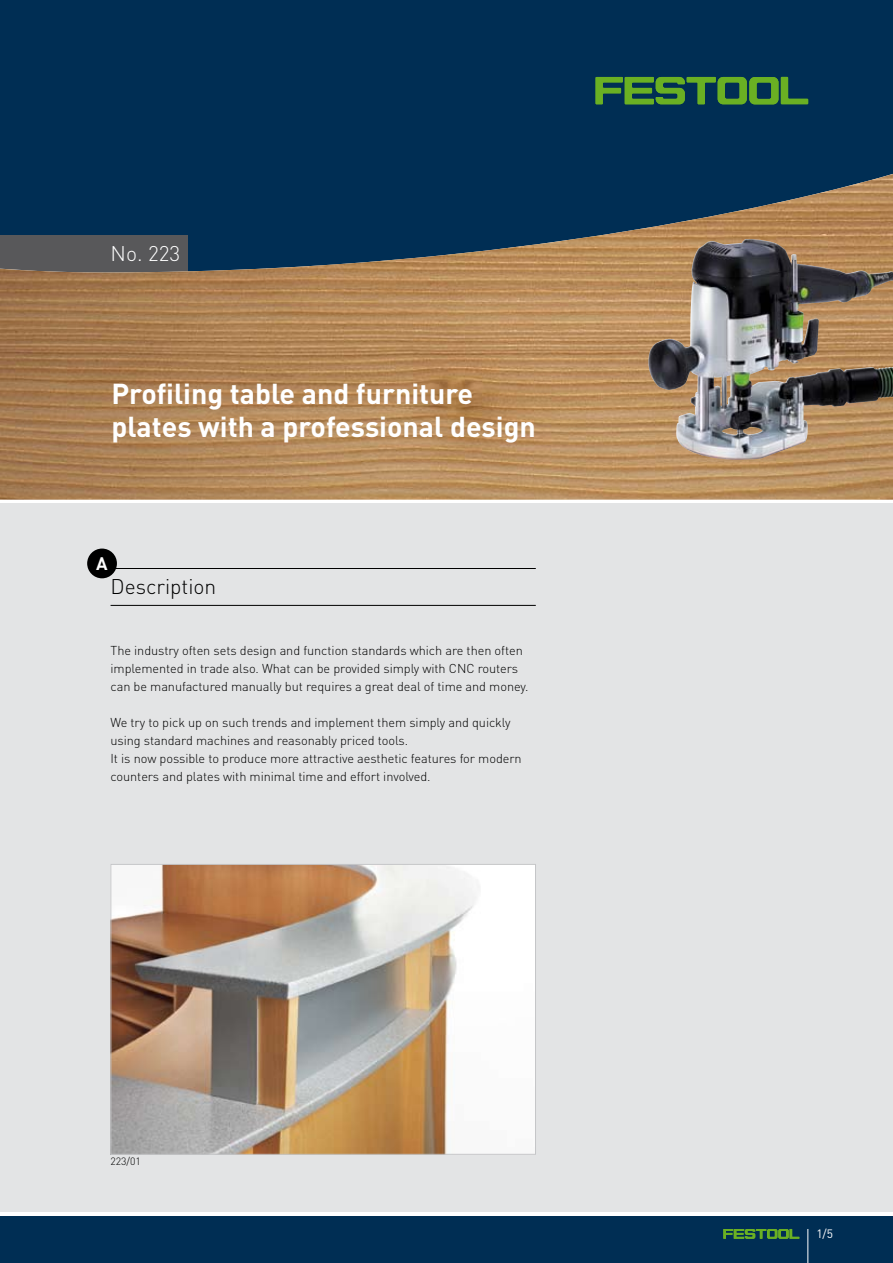
<style>
.page{position:relative;width:893px;height:1263px;background:#fff}
.page>*{position:absolute;margin:0;border:0;box-sizing:border-box;transform-origin:0 0}
.t1{font:700 28.5px/33px "DIN Pro";color:#fff}
.t2{font:300 21px "DIN Pro";color:#000}
.t3{font:300 21px "DIN Pro";color:#fff}
.t4{font:700 18px "DIN Pro";color:#fff}
.t5{font:300 12.75px/18px "DIN Pro";letter-spacing:-.005em;color:#000}
.t6{font:12px "DIN Pro";color:#fff}
.t7{font:300 10.5px "DIN Pro";color:#000}
</style>
<div class="page">
<div style="left:0;top:1216px;width:893px;height:47px;background:#002e54"></div>
<svg style="left:723px;top:1229px;width:76px;height:10px"></svg>
<hr style="left:807px;top:1229px;width:1px;height:34px;background:#fff">
<div style="left:0;top:0;width:893px;height:310px;background:#002e54"></div>
<div style="left:0;top:504px;width:893px;height:708px;background:#e3e4e5"></div>
<img style="left:0;top:174px;width:893px;height:326px">
<svg style="left:596px;top:77px;width:212px;height:27px"></svg>
<hr style="left:111px;top:568px;width:425px;height:1px;background:#000">
<hr style="left:111px;top:605px;width:425px;height:1px;background:#000">
<div style="left:87px;top:549px;width:30px;height:29px;background:#000;border-radius:50%"></div>
<img style="left:113px;top:866px;width:421px;height:286px">
<div style="left:111px;top:864px;width:425px;height:290px;border:1px solid #c5c6c8"></div>
<img style="left:648px;top:239px;width:245px;height:221px">
<h2 class="t3" style="left:111px;top:239px;width:71px">No. 223</h2>
<h1 class="t1" style="left:111px;top:376px;width:426px">Profiling table and furniture plates with a professional design</h1>
<h3 class="t4" style="left:96px;top:551px;width:13px">A</h3>
<h2 class="t2" style="left:111px;top:572px;width:107px">Description</h2>
<p class="t5" style="left:111px;top:641px;width:419px">The industry often sets design and function standards which are then often implemented in trade also. What can be provided simply with CNC routers can be manufactured manually but requires a great deal of time and money.</p>
<p class="t5" style="left:111px;top:713px;width:413px">We try to pick up on such trends and implement them simply and quickly using standard machines and reasonably priced tools.<br>It is now possible to produce more attractive aesthetic features for modern counters and plates with minimal time and effort involved.</p>
<p class="t7" style="left:111px;top:1154px;width:32px">223/01</p>
<p class="t6" style="left:816px;top:1225px;width:18px">1/5</p>
</div>
